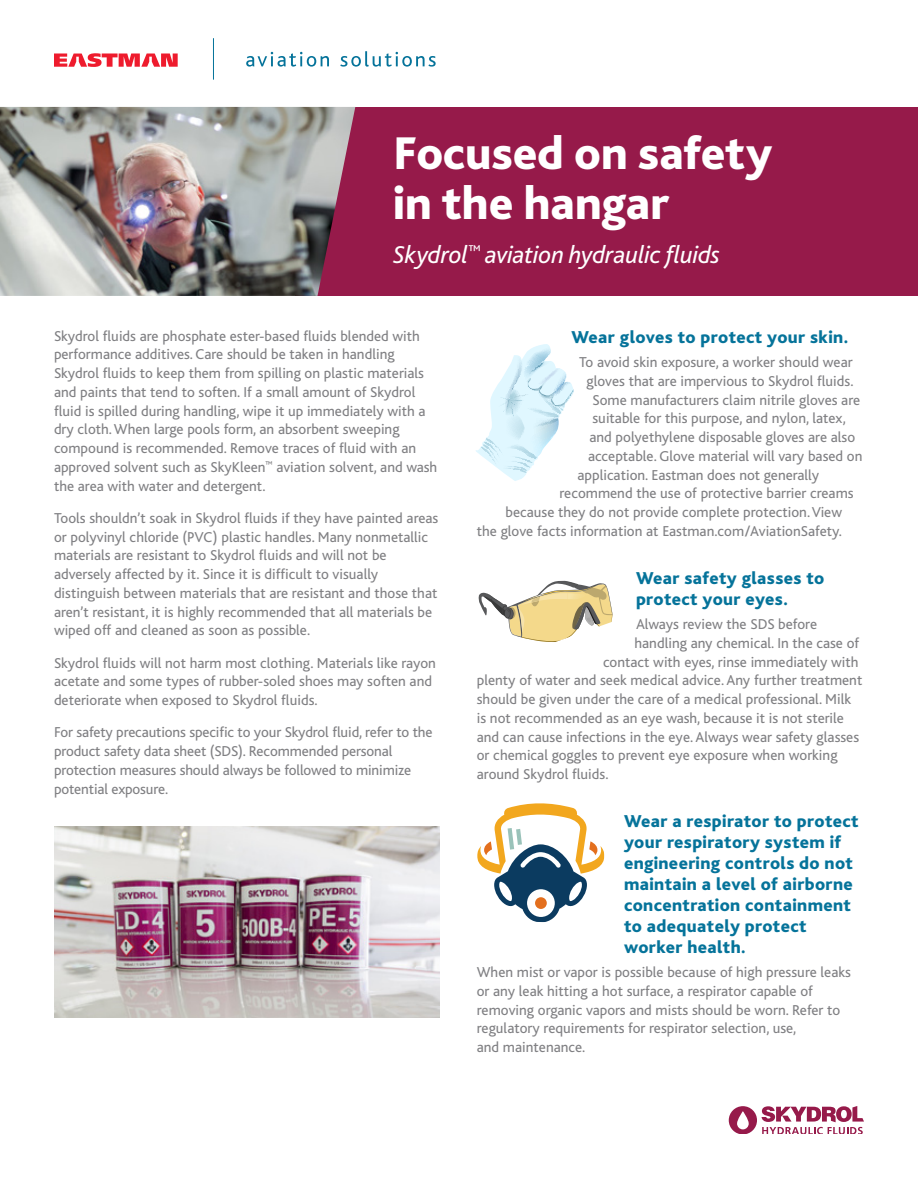
<style>
.page{position:relative;width:918px;height:1188px;background:#fff}
.page>*{position:absolute;margin:0;border:0;box-sizing:border-box;transform-origin:0 0}
.t1{font:800 48px/49.7px "Bliss Pro";letter-spacing:-.005em;color:#fff}
.t2{font:italic 25.5px "Bliss Pro";letter-spacing:-.01em;color:#fff}
.subs{font:800 18px/21px "Bliss";letter-spacing:.02em;color:#05739a}
.t3{font:15px/18.8px "Bliss";color:#808083}
</style>
<div class="page">
<svg style="left:246px;top:52px;width:83px;height:15px"></svg>
<svg style="left:340px;top:51px;width:96px;height:16px"></svg>
<hr style="left:213px;top:38px;width:1px;height:42px;background:#05739a">
<svg style="left:54px;top:53px;width:124px;height:14px"></svg>
<svg style="left:729px;top:1106px;width:135px;height:28px"></svg>
<div style="left:296px;top:107px;width:622px;height:189px;background:#961a4a"></div>
<img style="left:0;top:107px;width:355px;height:189px">
<img style="left:54px;top:826px;width:386px;height:191px">
<svg style="left:476px;top:344px;width:98px;height:137px"></svg>
<svg style="left:478px;top:581px;width:134px;height:61px"></svg>
<svg style="left:477px;top:803px;width:127px;height:119px"></svg>
<p class="t1" style="left:393px;top:128px;width:381px">Focused on safety in the hangar</p>
<p class="t2" style="left:393px;top:239px;width:329px">Skydrol<sup>™</sup> aviation hydraulic fluids</p>
<p class="t3" style="left:54px;top:327px;width:385px">Skydrol fluids are phosphate ester-based fluids blended with performance additives. Care should be taken in handling Skydrol fluids to keep them from spilling on plastic materials and paints that tend to soften. If a small amount of Skydrol fluid is spilled during handling, wipe it up immediately with a dry cloth. When large pools form, an absorbent sweeping compound is recommended. Remove traces of fluid with an approved solvent such as SkyKleen<sup>™</sup> aviation solvent, and wash the area with water and detergent.</p>
<p class="t3" style="left:54px;top:509px;width:386px">Tools shouldn’t soak in Skydrol fluids if they have painted areas or polyvinyl chloride (PVC) plastic handles. Many nonmetallic materials are resistant to Skydrol fluids and will not be adversely affected by it. Since it is difficult to visually distinguish between materials that are resistant and those that aren’t resistant, it is highly recommended that all materials be wiped off and cleaned as soon as possible.</p>
<p class="t3" style="left:54px;top:654px;width:383px">Skydrol fluids will not harm most clothing. Materials like rayon acetate and some types of rubber-soled shoes may soften and deteriorate when exposed to Skydrol fluids.</p>
<p class="t3" style="left:54px;top:723px;width:380px">For safety precautions specific to your Skydrol fluid, refer to the product safety data sheet (SDS). Recommended personal protection measures should always be followed to minimize potential exposure.</p>
<p class="subs" style="left:572px;top:327px;width:278px">Wear gloves to protect your skin.</p>
<p class="t3" style="left:579px;top:353px;width:275px">To avoid skin exposure, a worker should wear</p>
<p class="t3" style="left:586px;top:372px;width:268px">gloves that are impervious to Skydrol fluids.</p>
<p class="t3" style="left:592px;top:391px;width:269px">Some manufacturers claim nitrile gloves are</p>
<p class="t3" style="left:592px;top:409px;width:255px">suitable for this purpose, and nylon, latex,</p>
<p class="t3" style="left:590px;top:428px;width:267px">and polyethylene disposable gloves are also</p>
<p class="t3" style="left:588px;top:447px;width:276px">acceptable. Glove material will vary based on</p>
<p class="t3" style="left:578px;top:466px;width:243px">application. Eastman does not generally</p>
<p class="t3" style="left:560px;top:484px;width:296px">recommend the use of protective barrier creams</p>
<p class="t3" style="left:506px;top:503px;width:338px">because they do not provide complete protection. View</p>
<p class="t3" style="left:477px;top:522px;width:367px">the glove facts information at Eastman.com/AviationSafety.</p>
<p class="subs" style="left:636px;top:568px;width:190px">Wear safety glasses to protect your eyes.</p>
<p class="t3" style="left:636px;top:615px;width:183px">Always review the SDS before</p>
<p class="t3" style="left:634px;top:634px;width:226px">handling any chemical. In the case of</p>
<p class="t3" style="left:603px;top:653px;width:257px">contact with eyes, rinse immediately with</p>
<p class="t3" style="left:477px;top:671px;width:387px">plenty of water and seek medical advice. Any further treatment</p>
<p class="t3" style="left:477px;top:690px;width:376px">should be given under the care of a medical professional. Milk</p>
<p class="t3" style="left:477px;top:709px;width:369px">is not recommended as an eye wash, because it is not sterile</p>
<p class="t3" style="left:477px;top:728px;width:384px">and can cause infections in the eye. Always wear safety glasses</p>
<p class="t3" style="left:477px;top:746px;width:362px">or chemical goggles to prevent eye exposure when working</p>
<p class="t3" style="left:477px;top:765px;width:133px">around Skydrol fluids.</p>
<p class="subs" style="left:624px;top:811px;width:236px">Wear a respirator to protect your respiratory system if engineering controls do not maintain a level of airborne concentration containment to adequately protect worker health.</p>
<p class="t3" style="left:477px;top:963px;width:376px">When mist or vapor is possible because of high pressure leaks or any leak hitting a hot surface, a respirator capable of removing organic vapors and mists should be worn. Refer to regulatory requirements for respirator selection, use,<br>and maintenance.</p>
</div>
